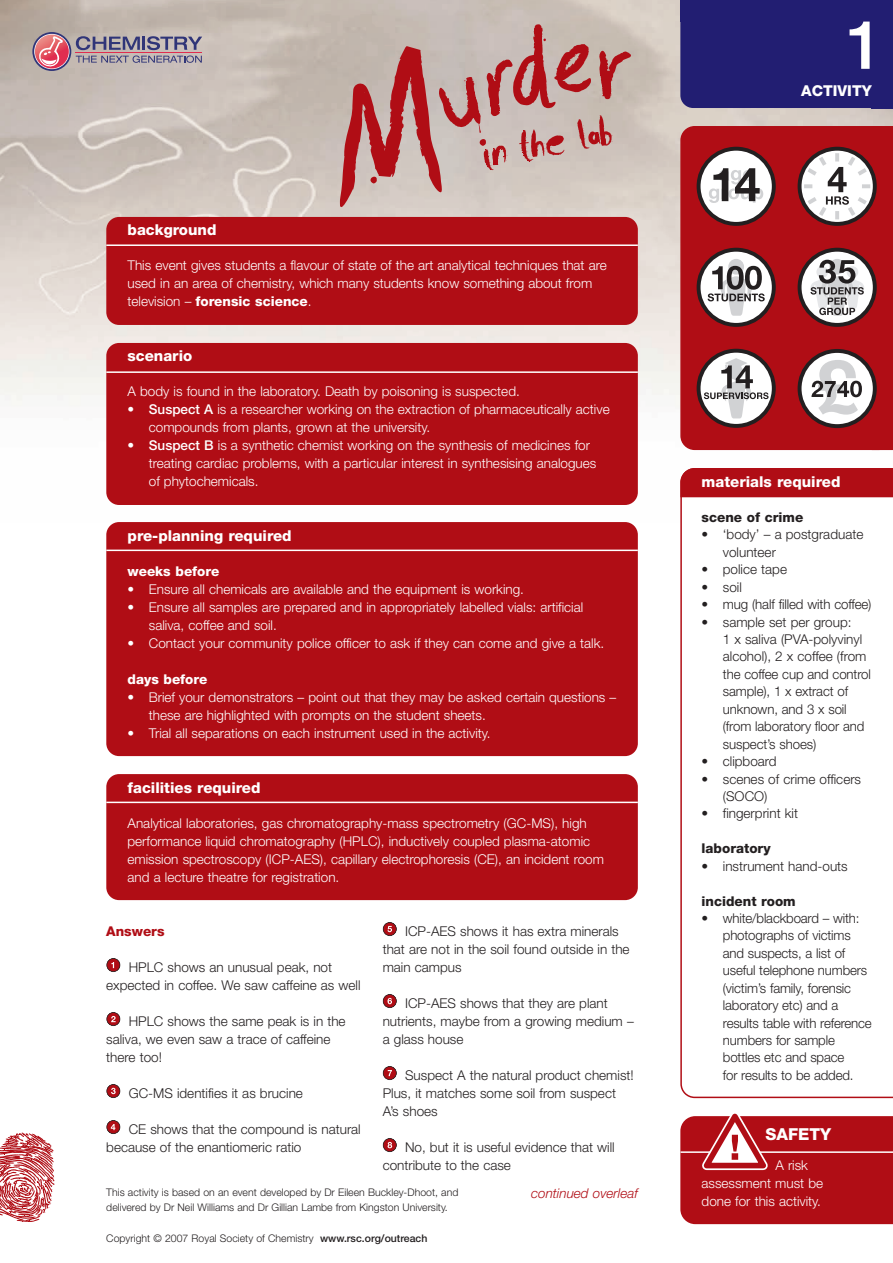
<style>
.page{position:relative;width:893px;height:1263px;background:#fff}
.page>*{position:absolute;margin:0;border:0;box-sizing:border-box;transform-origin:0 0}
.t1{font:500 67.5px "Helvetica Neue";color:#fff}
.t2{font:800 16.5px "Helvetica Neue";color:#fff}
.t3{font:800 15px "Helvetica Neue";color:#fff}
.t4{font:300 13.5px/18px "Helvetica Neue";color:#fff}
.t5{font:300 13.5px/17.4px "Helvetica Neue";color:#231f20}
.t6{font:800 13.5px "Helvetica Neue";color:#231f20}
.t7{font:800 13.5px "Helvetica Neue";color:#fff}
.t8{font:italic 300 13.5px "Helvetica Neue";color:#b00d15}
.t9{font:800 13.5px "Helvetica Neue";color:#b00d15}
.t10{font:300 10.5px/15px "Helvetica Neue";color:#231f20}
.s1{font-weight:800}
.s2{font-weight:500}
</style>
<div class="page">
<img style="left:0;top:0;width:893px;height:505px">
<div style="left:106px;top:217px;width:532px;height:108px;background:#b00d15;border-radius:13px"></div>
<div style="left:106px;top:522px;width:532px;height:234px;background:#b00d15;border-radius:13px"></div>
<svg style="left:680px;top:497px;width:213px;height:601px"></svg>
<div style="left:680px;top:0;width:213px;height:108px;background:#221e72;border-radius:13px"></div>
<div style="left:872px;top:0;width:21px;height:108px;background:#221e72"></div>
<div style="left:680px;top:0;width:213px;height:21px;background:#221e72"></div>
<svg style="left:339px;top:24px;width:294px;height:184px;background:#c59c98"></svg>
<svg style="left:76px;top:36px;width:126px;height:27px;background:#968a9d"></svg>
<svg style="left:32px;top:32px;width:39px;height:39px"></svg>
<svg style="left:34px;top:34px;width:35px;height:35px"></svg>
<svg style="left:35px;top:35px;width:34px;height:33px"></svg>
<svg style="left:38px;top:36px;width:25px;height:32px"></svg>
<hr style="left:76px;top:53px;width:126px;height:1px;background:#e02d50">
<div style="left:680px;top:468px;width:213px;height:29px;background:#b00d15"></div>
<svg style="left:680px;top:126px;width:213px;height:324px"></svg>
<hr style="left:106px;top:244px;width:532px;height:2px;background:#fff">
<div style="left:106px;top:774px;width:532px;height:126px;background:#b00d15;border-radius:13px"></div>
<hr style="left:106px;top:802px;width:532px;height:1px;background:#fff">
<div style="left:106px;top:343px;width:532px;height:162px;background:#b00d15;border-radius:13px"></div>
<hr style="left:106px;top:371px;width:532px;height:2px;background:#fff">
<hr style="left:106px;top:550px;width:532px;height:1px;background:#fff">
<svg style="left:680px;top:1113px;width:213px;height:111px;background:#b7232a"></svg>
<svg style="left:0;top:1132px;width:55px;height:90px"></svg>
<svg style="left:383px;top:1138px;width:13px;height:14px"></svg>
<div style="left:383px;top:1138px;width:14px;height:14px;border:1px solid #231f20;border-radius:50%"></div>
<svg style="left:388px;top:1142px;width:4px;height:6px"></svg>
<div style="left:383px;top:1066px;width:13px;height:14px;background:#b00d15;border-radius:50%"></div>
<div style="left:383px;top:1066px;width:14px;height:14px;border:1px solid #231f20;border-radius:50%"></div>
<svg style="left:388px;top:1070px;width:4px;height:6px"></svg>
<svg style="left:383px;top:994px;width:13px;height:14px"></svg>
<div style="left:383px;top:994px;width:14px;height:14px;border:1px solid #231f20;border-radius:50%"></div>
<svg style="left:387px;top:998px;width:5px;height:6px"></svg>
<svg style="left:383px;top:922px;width:13px;height:14px"></svg>
<div style="left:383px;top:922px;width:14px;height:14px;border:1px solid #231f20;border-radius:50%"></div>
<svg style="left:387px;top:926px;width:5px;height:6px"></svg>
<svg style="left:107px;top:1120px;width:13px;height:14px"></svg>
<div style="left:106px;top:1120px;width:14px;height:14px;border:1px solid #231f20;border-radius:50%"></div>
<svg style="left:111px;top:1124px;width:4px;height:6px"></svg>
<svg style="left:107px;top:1084px;width:13px;height:14px"></svg>
<div style="left:106px;top:1084px;width:14px;height:14px;border:1px solid #231f20;border-radius:50%"></div>
<svg style="left:111px;top:1088px;width:5px;height:6px"></svg>
<svg style="left:107px;top:1012px;width:13px;height:14px"></svg>
<div style="left:106px;top:1012px;width:14px;height:14px;border:1px solid #231f20;border-radius:50%"></div>
<svg style="left:111px;top:1016px;width:5px;height:6px"></svg>
<svg style="left:107px;top:958px;width:13px;height:14px"></svg>
<div style="left:106px;top:958px;width:14px;height:14px;border:1px solid #231f20;border-radius:50%"></div>
<svg style="left:111px;top:962px;width:3px;height:6px"></svg>
<p class="t3" style="left:128px;top:224px;width:90px">background</p>
<p class="t4" style="left:128px;top:257px;width:481px">This event gives students a flavour of state of the art analytical techniques that are used in an area of chemistry, which many students know something about from television – <span class="s1">forensic science</span>.</p>
<p class="t3" style="left:128px;top:350px;width:66px">scenario</p>
<p class="t4" style="left:128px;top:383px;width:394px">A body is found in the laboratory. Death by poisoning is suspected.</p>
<p class="t4" style="left:149px;top:401px;width:462px;text-indent:-21px">• <span class="s2">Suspect A</span> is a researcher working on the extraction of pharmaceutically active compounds from plants, grown at the university.</p>
<p class="t4" style="left:149px;top:437px;width:449px;text-indent:-21px">• <span class="s2">Suspect B</span> is a synthetic chemist working on the synthesis of medicines for treating cardiac problems, with a particular interest in synthesising analogues of phytochemicals.</p>
<p class="t3" style="left:128px;top:530px;width:166px">pre-planning required</p>
<p class="t7" style="left:128px;top:566px;width:93px">weeks before</p>
<p class="t4" style="left:128px;top:581px;width:398px">• Ensure all chemicals are available and the equipment is working.</p>
<p class="t4" style="left:149px;top:599px;width:436px;text-indent:-21px">• Ensure all samples are prepared and in appropriately labelled vials: artificial saliva, coffee and soil.</p>
<p class="t4" style="left:128px;top:635px;width:478px">• Contact your community police officer to ask if they can come and give a talk.</p>
<p class="t7" style="left:128px;top:674px;width:81px">days before</p>
<p class="t4" style="left:149px;top:689px;width:469px;text-indent:-21px">• Brief your demonstrators – point out that they may be asked certain questions – these are highlighted with prompts on the student sheets.</p>
<p class="t4" style="left:128px;top:725px;width:364px">• Trial all separations on each instrument used in the activity.</p>
<p class="t3" style="left:128px;top:782px;width:135px">facilities required</p>
<p class="t4" style="left:128px;top:815px;width:478px">Analytical laboratories, gas chromatography-mass spectrometry (GC-MS), high performance liquid chromatography (HPLC), inductively coupled plasma-atomic emission spectroscopy (ICP-AES), capillary electrophoresis (CE), an incident room and a lecture theatre for registration.</p>
<p class="t9" style="left:106px;top:926px;width:60px">Answers</p>
<p class="t5" style="left:106px;top:959px;width:256px;line-height:18px;text-align:center">HPLC shows an unusual peak, not expected in coffee. We saw caffeine as well</p>
<p class="t5" style="left:106px;top:1013px;width:241px;line-height:18px;text-indent:22px">HPLC shows the same peak is in the saliva, we even saw a trace of caffeine there too!</p>
<p class="t5" style="left:129px;top:1086px;width:176px">GC-MS identifies it as brucine</p>
<p class="t5" style="left:106px;top:1121px;width:256px;line-height:18px;text-indent:22px">CE shows that the compound is natural because of the enantiomeric ratio</p>
<p class="t5" style="left:383px;top:923px;width:248px;line-height:18px;text-indent:22px">ICP-AES shows it has extra minerals that are not in the soil found outside in the main campus</p>
<p class="t5" style="left:383px;top:995px;width:253px;line-height:18px;text-indent:22px">ICP-AES shows that they are plant nutrients, maybe from a growing medium – a glass house</p>
<p class="t5" style="left:383px;top:1067px;width:253px;line-height:18px;text-indent:22px">Suspect A the natural product chemist!<br>Plus, it matches some soil from suspect<br>A’s shoes</p>
<p class="t5" style="left:383px;top:1139px;width:234px;line-height:18px;text-indent:22px">No, but it is useful evidence that will contribute to the case</p>
<p class="t10" style="left:106px;top:1185px;width:354px">This activity is based on an event developed by Dr Eileen Buckley-Dhoot, and delivered by Dr Neil Williams and Dr Gillian Lambe from Kingston University.</p>
<p class="t8" style="left:531px;top:1188px;width:108px">continued overleaf</p>
<p class="t10" style="left:106px;top:1232px;width:323px">Copyright © 2007 Royal Society of Chemistry <span class="s2">www.rsc.org/outreach</span></p>
<h1 class="t1" style="left:846px;top:21px;width:39px">1</h1>
<p class="t3" style="left:801px;top:86px;width:72px">ACTIVITY</p>
<p class="t3" style="left:702px;top:476px;width:140px">materials required</p>
<h1 class="t6" style="left:702px;top:512px;width:103px">scene of crime</h1>
<p class="t5" style="left:723px;top:527px;width:142px;text-indent:-21px">• ‘body’ – a postgraduate volunteer</p>
<p class="t5" style="left:702px;top:562px;width:87px">• police tape</p>
<p class="t5" style="left:702px;top:579px;width:42px">• soil</p>
<p class="t5" style="left:702px;top:597px;width:171px">• mug (half filled with coffee)</p>
<p class="t5" style="left:723px;top:614px;width:150px;text-indent:-21px">• sample set per group:<br>1 x saliva (PVA-polyvinyl alcohol), 2 x coffee (from the coffee cup and control sample), 1 x extract of unknown, and 3 x soil (from laboratory floor and suspect’s shoes)</p>
<p class="t5" style="left:702px;top:754px;width:77px">• clipboard</p>
<p class="t5" style="left:723px;top:771px;width:140px;text-indent:-21px">• scenes of crime officers (SOCO)</p>
<p class="t5" style="left:702px;top:806px;width:98px">• fingerprint kit</p>
<h1 class="t6" style="left:702px;top:843px;width:71px">laboratory</h1>
<p class="t5" style="left:702px;top:858px;width:148px">• instrument hand-outs</p>
<h1 class="t6" style="left:702px;top:896px;width:96px">incident room</h1>
<p class="t5" style="left:723px;top:911px;width:150px;text-indent:-21px">• white/blackboard – with: photographs of victims and suspects, a list of useful telephone numbers (victim’s family, forensic laboratory etc) and a results table with reference numbers for sample bottles etc and space<br>for results to be added.</p>
<p class="t2" style="left:765px;top:1128px;width:67px">SAFETY</p>
<p class="t4" style="left:702px;top:1157px;width:123px;text-indent:74px">A risk assessment must be done for this activity.</p>
</div>
